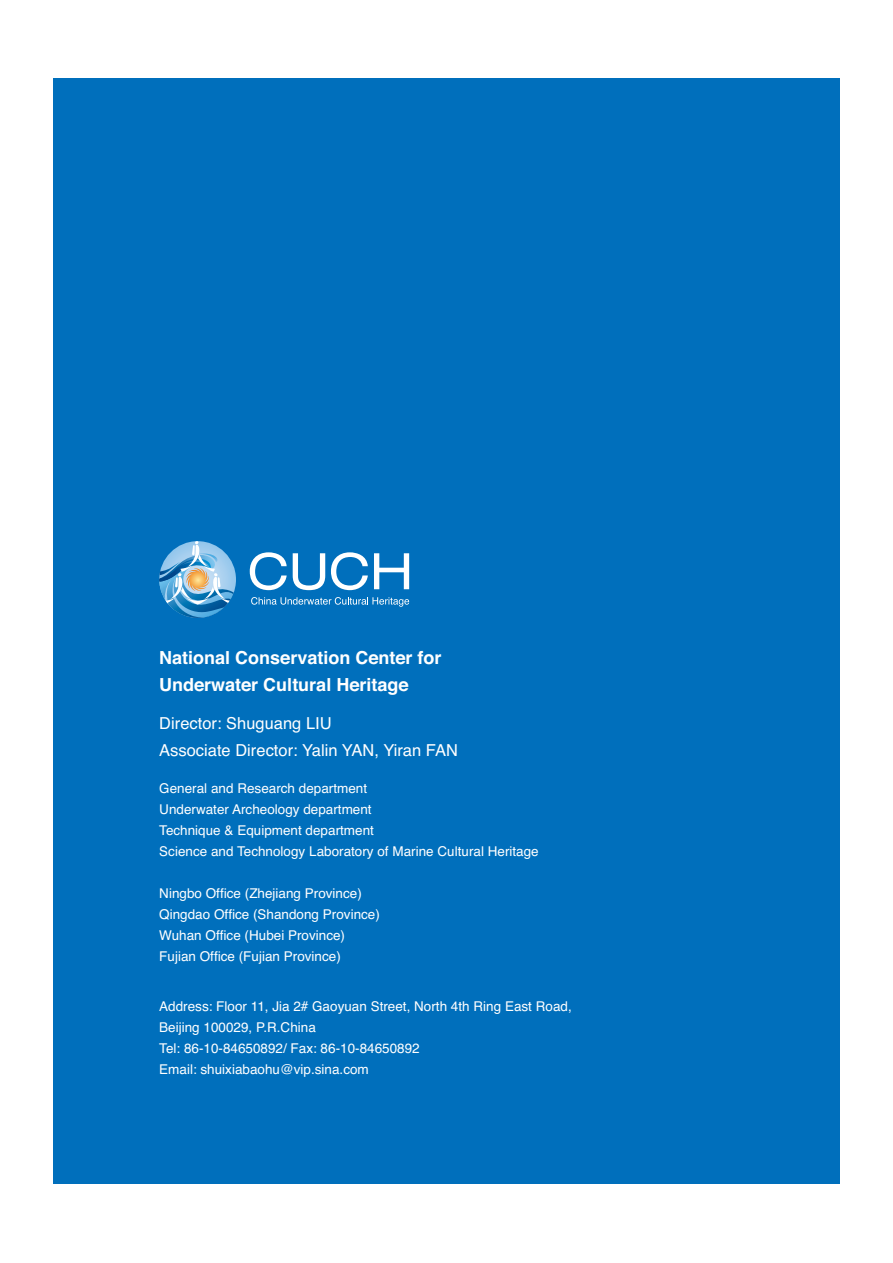
<style>
.page{position:relative;width:893px;height:1263px;background:#fff}
.page>*{position:absolute;margin:0;border:0;box-sizing:border-box;transform-origin:0 0}
.t1{font:700 18px/27px "Helvetica";color:#fff}
.t2{font:16.5px/27px "Helvetica";color:#fff}
.t3{font:13.5px/21px "Helvetica";color:#fff}
</style>
<div class="page">
<div style="left:53px;top:79px;width:787px;height:1105px;background:#006fbc"></div>
<svg style="left:159px;top:541px;width:75px;height:77px"></svg>
<svg style="left:251px;top:597px;width:158px;height:10px"></svg>
<svg style="left:250px;top:552px;width:37px;height:38px"></svg>
<svg style="left:293px;top:553px;width:32px;height:37px"></svg>
<svg style="left:331px;top:552px;width:37px;height:38px"></svg>
<svg style="left:374px;top:553px;width:35px;height:36px"></svg>
<h1 class="t1" style="left:159px;top:646px;width:284px">National Conservation Center for<br>Underwater Cultural Heritage</h1>
<p class="t2" style="left:159px;top:711px;width:300px">Director: Shuguang LIU<br>Associate Director: Yalin YAN, Yiran FAN</p>
<p class="t3" style="left:159px;top:779px;width:381px">General and Research department<br>Underwater Archeology department<br>Technique &amp; Equipment department<br>Science and Technology Laboratory of Marine Cultural Heritage</p>
<p class="t3" style="left:159px;top:884px;width:222px">Ningbo Office (Zhejiang Province)<br>Qingdao Office (Shandong Province)<br>Wuhan Office (Hubei Province)<br>Fujian Office (Fujian Province)</p>
<p class="t3" style="left:159px;top:997px;width:414px">Address: Floor 11, Jia 2# Gaoyuan Street, North 4th Ring East Road, Beijing 100029, P.R.China<br>Tel: 86-10-84650892/ Fax: 86-10-84650892<br>Email: shuixiabaohu@vip.sina.com</p>
</div>
